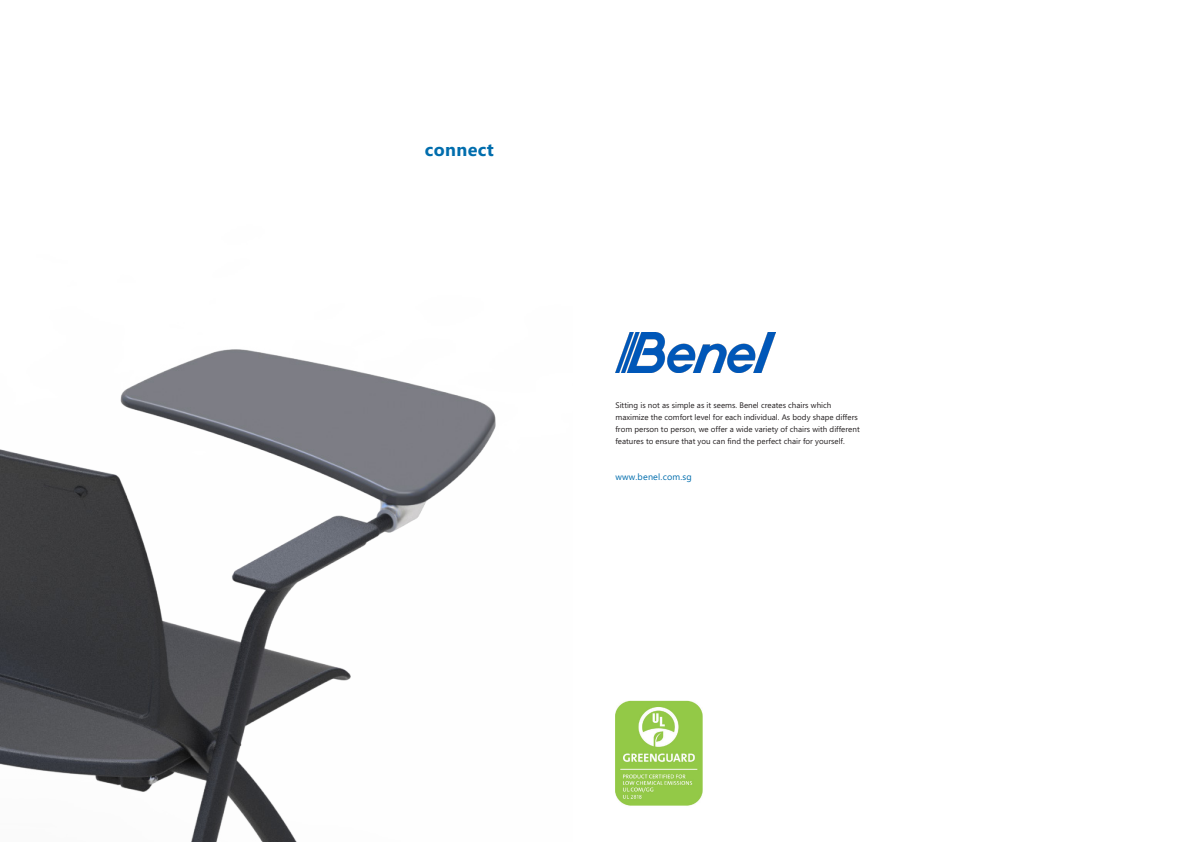
<style>
.page{position:relative;width:1191px;height:842px;background:#fff}
.page>*{position:absolute;margin:0;border:0;box-sizing:border-box;transform-origin:0 0}
.t1{font:700 18px "Microsoft Phags Pa";letter-spacing:.02em;color:#006dad}
.t2{font:9px "Microsoft Phags Pa";letter-spacing:.02em;color:#006dad}
.t3{font:8px/12px "Microsoft Phags Pa";color:#231f20}
</style>
<div class="page">
<img style="left:0;top:349px;width:496px;height:493px">
<img style="left:615px;top:700px;width:88px;height:106px">
<img style="left:615px;top:332px;width:160px;height:40px">
<p class="t1" style="left:425px;top:137px;width:70px">connect</p>
<p class="t3" style="left:615px;top:399px;width:217px">Sitting is not as simple as it seems. Benel creates chairs which</p>
<p class="t3" style="left:615px;top:411px;width:246px">maximize the comfort level for each individual. As body shape differs from person to person, we offer a wide variety of chairs with different features to ensure that you can find the perfect chair for yourself.</p>
<p class="t2" style="left:615px;top:471px;width:78px">www.benel.com.sg</p>
</div>
